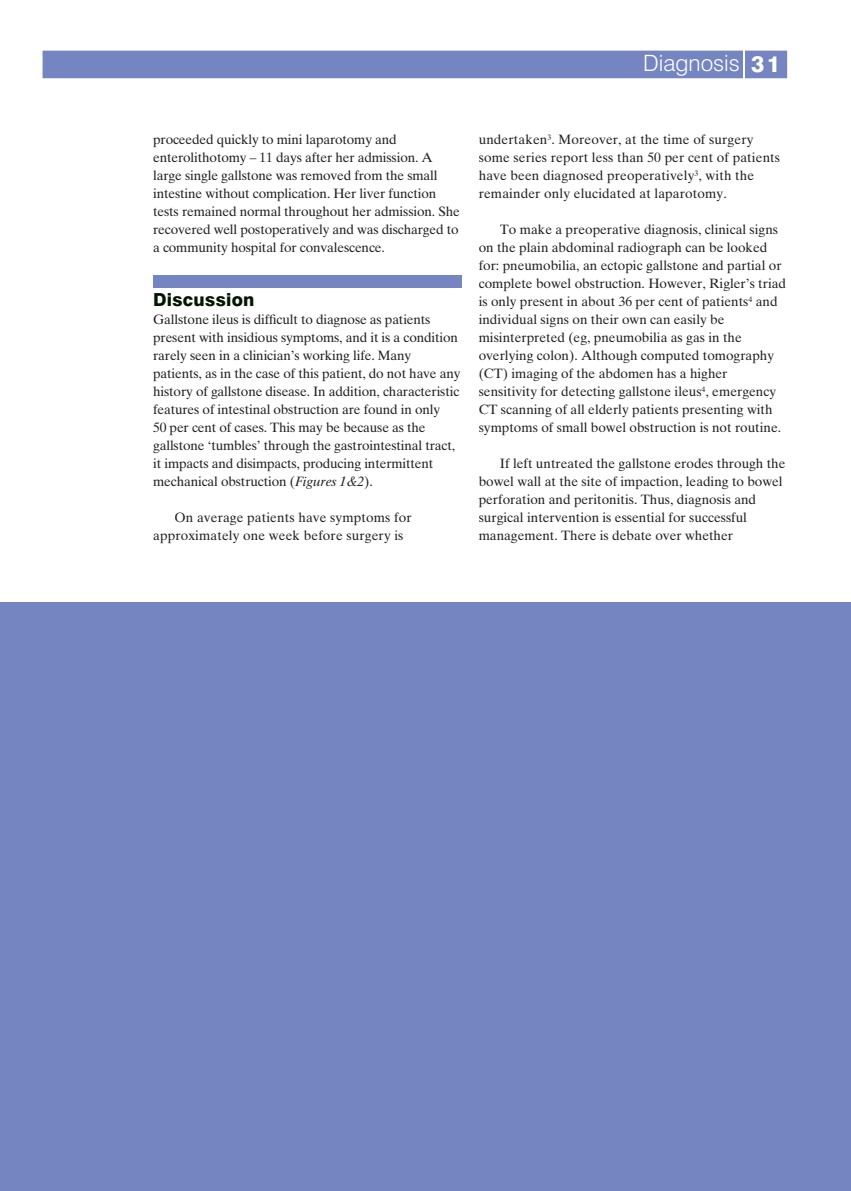
<style>
.page{position:relative;width:851px;height:1191px;background:#fff}
.page>*{position:absolute;margin:0;border:0;box-sizing:border-box;transform-origin:0 0}
.t1{font:300 22.5px "Swiss 721 BT";color:#fff}
.t2{font:800 18px "Swiss 721 BT";letter-spacing:.005em;color:#031700}
.t3{font:13.5px/18px "Times Ten";color:#231f20}
.s1{font-weight:800}
.s2{font-style:italic}
</style>
<div class="page">
<div style="left:43px;top:51px;width:744px;height:27px;background:#7585c1"></div>
<hr style="left:742px;top:50px;width:2px;height:30px;background:#fff">
<div style="left:153px;top:275px;width:308px;height:13px;background:#7585c1"></div>
<div style="left:0;top:602px;width:850px;height:589px;background:#7585c1"></div>
<h1 class="t1" style="left:643px;top:49px;width:138px">Diagnosis <span class="s1">31</span></h1>
<p class="t3" style="left:153px;top:130px;width:308px">proceeded quickly to mini laparotomy and enterolithotomy – 11 days after her admission. A large single gallstone was removed from the small intestine without complication. Her liver function tests remained normal throughout her admission. She recovered well postoperatively and was discharged to a community hospital for convalescence.</p>
<h2 class="t2" style="left:153px;top:289px;width:103px">Discussion</h2>
<p class="t3" style="left:153px;top:310px;width:309px">Gallstone ileus is difficult to diagnose as patients present with insidious symptoms, and it is a condition rarely seen in a clinician’s working life. Many patients, as in the case of this patient, do not have any history of gallstone disease. In addition, characteristic features of intestinal obstruction are found in only<br>50 per cent of cases. This may be because as the gallstone ‘tumbles’ through the gastrointestinal tract, it impacts and disimpacts, producing intermittent mechanical obstruction (<span class="s2">Figures 1&amp;2</span>).</p>
<p class="t3" style="left:153px;top:508px;width:260px;text-indent:21px">On average patients have symptoms for approximately one week before surgery is</p>
<p class="t3" style="left:478px;top:130px;width:303px">undertaken<sup>3</sup>. Moreover, at the time of surgery some series report less than 50 per cent of patients have been diagnosed preoperatively<sup>3</sup>, with the remainder only elucidated at laparotomy.</p>
<p class="t3" style="left:478px;top:220px;width:309px;text-indent:21px">To make a preoperative diagnosis, clinical signs on the plain abdominal radiograph can be looked for: pneumobilia, an ectopic gallstone and partial or complete bowel obstruction. However, Rigler’s triad is only present in about 36 per cent of patients<sup>4</sup> and individual signs on their own can easily be misinterpreted (eg, pneumobilia as gas in the overlying colon). Although computed tomography (CT) imaging of the abdomen has a higher sensitivity for detecting gallstone ileus<sup>4</sup>, emergency CT scanning of all elderly patients presenting with symptoms of small bowel obstruction is not routine.</p>
<p class="t3" style="left:478px;top:454px;width:308px;text-indent:21px">If left untreated the gallstone erodes through the bowel wall at the site of impaction, leading to bowel perforation and peritonitis. Thus, diagnosis and surgical intervention is essential for successful management. There is debate over whether</p>
</div>
